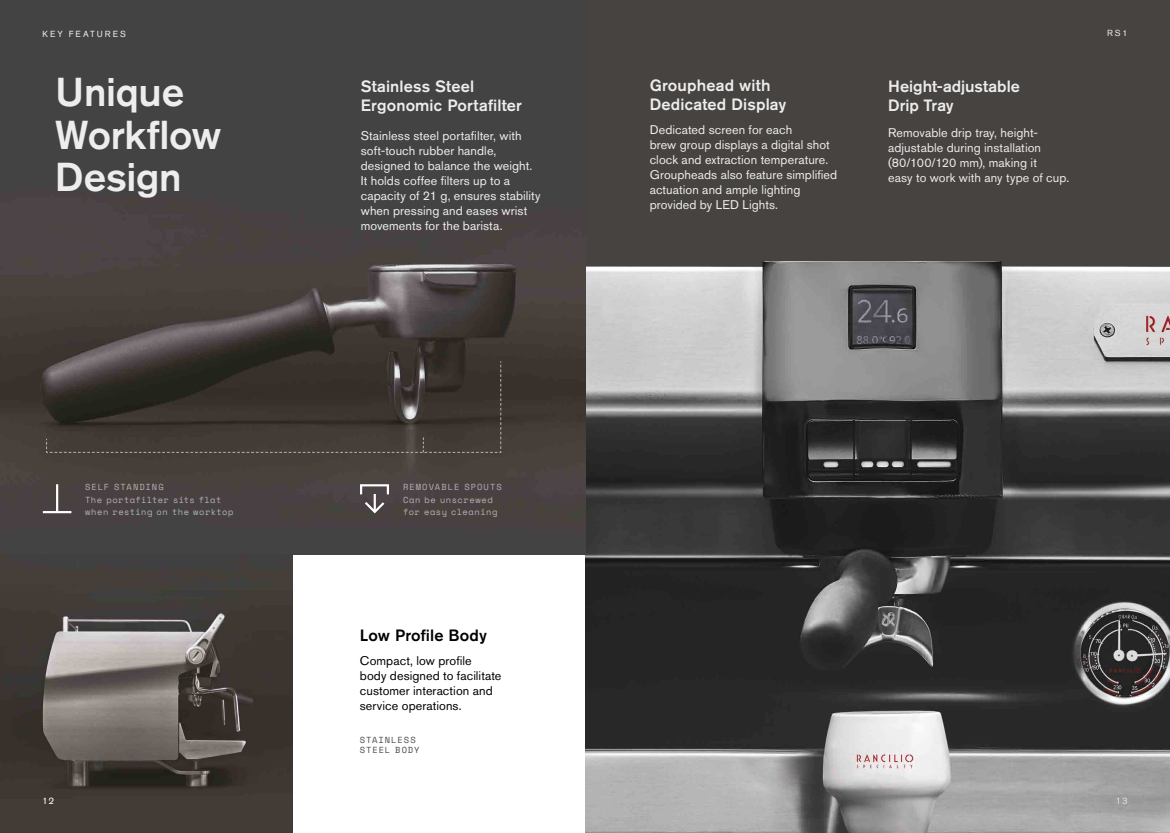
<style>
.page{position:relative;width:1170px;height:833px;background:#fff}
.page>*{position:absolute;margin:0;border:0;box-sizing:border-box;transform-origin:0 0}
.t1{font:500 40px/42.5px "Akzidenz Grotesk BQ";letter-spacing:-.01em;color:#ededed}
.t2{font:500 16.25px/19.5px "Akzidenz Grotesk BQ";letter-spacing:.01em;color:#ededed}
.t3{font:500 16.25px/19.5px "Akzidenz Grotesk BQ";letter-spacing:-.005em;color:#ececec}
.t4{font:500 16.25px "Akzidenz Grotesk BQ";letter-spacing:.01em;color:#000}
.t5{font:12.5px/15px "Akzidenz Grotesk BQ";letter-spacing:.005em;color:#ededed}
.t6{font:12.5px/15px "Akzidenz Grotesk BQ";letter-spacing:.005em;color:#ececec}
.t7{font:12.5px/15px "Akzidenz Grotesk BQ";letter-spacing:.005em;color:#000}
.t8{font:8.75px/12.5px "Space Mono";letter-spacing:.065em;color:#b3b2b2}
.t9{font:8.75px/10.5px "Space Mono";letter-spacing:.11em;color:#4a4a49}
.t10{font:8.75px "Akzidenz Grotesk BQ";letter-spacing:.23em;color:#ededed}
.t11{font:300 8.75px "Akzidenz Grotesk BQ";color:#fff}
.t12{font:8.75px "Akzidenz Grotesk BQ";color:#ececec}
</style>
<div class="page">
<div style="left:585px;top:0;width:584px;height:833px;background:#464341"></div>
<img style="left:585px;top:261px;width:584px;height:572px">
<img style="left:0;top:0;width:585px;height:555px">
<svg style="left:46px;top:360px;width:455px;height:3px"></svg>
<svg style="left:46px;top:363px;width:455px;height:90px;background:#3c3630"></svg>
<hr style="left:56px;top:484px;width:2px;height:29px;background:#fff">
<hr style="left:43px;top:511px;width:28px;height:2px;background:#fff">
<hr style="left:373px;top:494px;width:3px;height:16px;background:#fff">
<svg style="left:362px;top:499px;width:25px;height:16px"></svg>
<div style="left:360px;top:484px;width:29px;height:11px;border:2px solid #fff"></div>
<img style="left:0;top:555px;width:292px;height:278px">
<p class="t10" style="left:43px;top:29px;width:85px">KEY FEATURES</p>
<h1 class="t1" style="left:55px;top:70px;width:168px">Unique<br>Workflow<br>Design</h1>
<h2 class="t2" style="left:361px;top:76px;width:163px">Stainless Steel<br>Ergonomic Portafilter</h2>
<p class="t5" style="left:361px;top:128px;width:181px">Stainless steel portafilter, with soft-touch rubber handle, designed to balance the weight.<br>It holds coffee filters up to a capacity of 21 g, ensures stability when pressing and eases wrist movements for the barista.</p>
<p class="t8" style="left:85px;top:480px;width:150px">SELF STANDING<br>The portafilter sits flat when resting on the worktop</p>
<p class="t8" style="left:403px;top:480px;width:100px">REMOVABLE SPOUTS<br>Can be unscrewed for easy cleaning</p>
<h2 class="t4" style="left:360px;top:625px;width:129px">Low Profile Body</h2>
<p class="t7" style="left:360px;top:653px;width:143px">Compact, low profile body designed to facilitate customer interaction and service operations.</p>
<p class="t9" style="left:360px;top:734px;width:61px">STAINLESS<br>STEEL BODY</p>
<h2 class="t2" style="left:649px;top:75px;width:138px">Grouphead with<br>Dedicated Display</h2>
<p class="t5" style="left:649px;top:122px;width:189px">Dedicated screen for each<br>brew group displays a digital shot clock and extraction temperature.<br>Groupheads also feature simplified actuation and ample lighting provided by LED Lights.</p>
<h2 class="t3" style="left:888px;top:76px;width:133px">Height-adjustable<br>Drip Tray</h2>
<p class="t6" style="left:888px;top:125px;width:183px">Removable drip tray, height&shy;adjustable during installation (80/100/120 mm), making it<br>easy to work with any type of cup.</p>
<p class="t12" style="left:1106px;top:28px;width:22px">RS1</p>
<p class="t11" style="left:43px;top:796px;width:13px">12</p>
<p class="t11" style="left:1115px;top:796px;width:13px">13</p>
</div>
